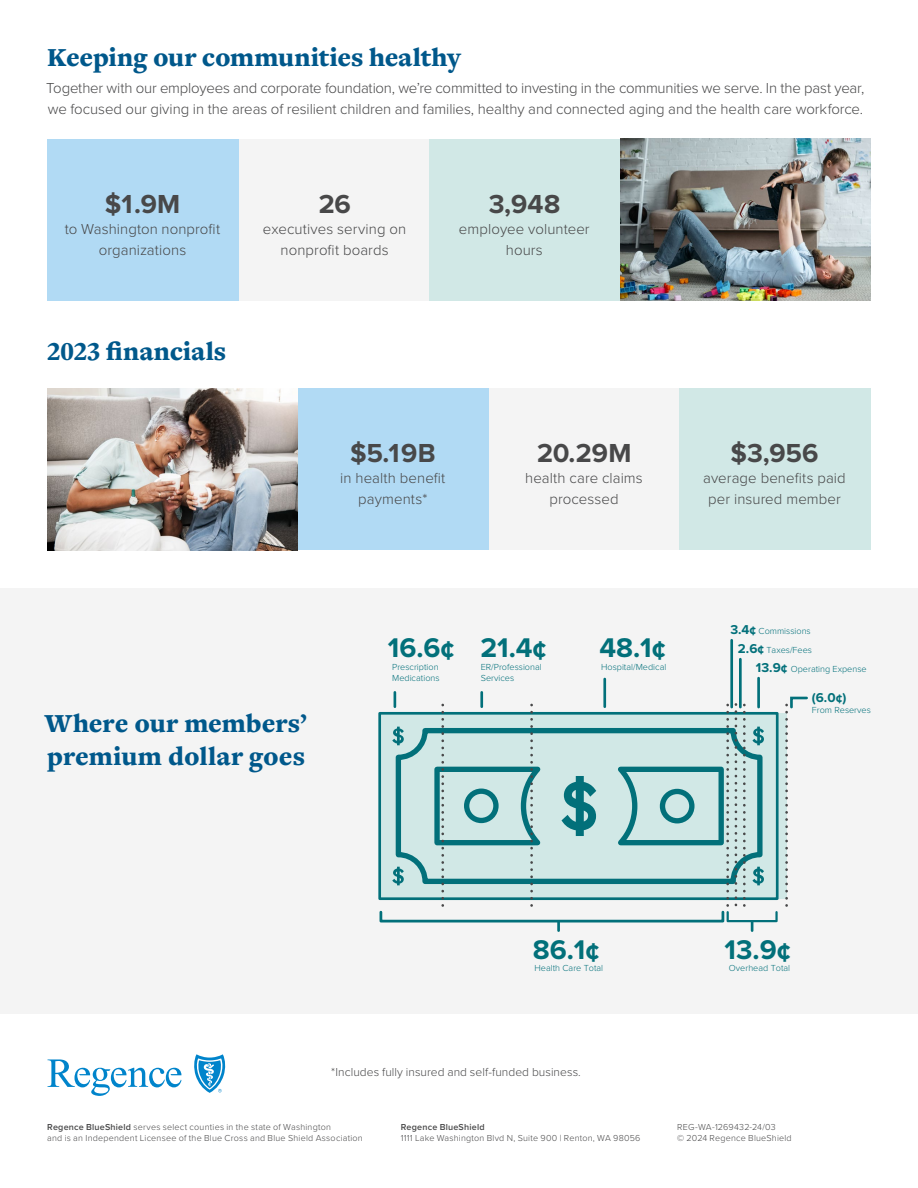
<style>
.page{position:relative;width:918px;height:1188px;background:#fff}
.page>*{position:absolute;margin:0;border:0;box-sizing:border-box;transform-origin:0 0}
.t1{font:700 28.05px "Proxima Nova";color:#02707a}
.t2{font:900 27px/33px "Freight Text Pro";color:#00588b}
.t3{font:700 27px "Proxima Nova";letter-spacing:-.015em;color:#484849}
.t4{font:300 15px/21px "Proxima Nova";letter-spacing:-.005em;color:#484849;text-align:center}
.t5{font:700 13.35px "Proxima Nova";color:#02707a}
.t6{font:300 12px "Proxima Nova";letter-spacing:.005em;color:#484849}
.t7{font:300 9.15px/10.9px "Proxima Nova";color:#02707a}
.t8{font:300 9px/10.5px "Proxima Nova";letter-spacing:.025em;color:#484849}
.t9{font:600 9px "Proxima Nova";letter-spacing:.025em;color:#484849}
.s1{font-weight:700;font-size:13.35px}
.s2{font-weight:600}
</style>
<div class="page">
<div style="left:238px;top:139px;width:191px;height:162px;background:#f4f4f4"></div>
<div style="left:488px;top:388px;width:192px;height:162px;background:#f4f4f4"></div>
<div style="left:429px;top:139px;width:191px;height:162px;background:#d1e8e6"></div>
<div style="left:47px;top:139px;width:191px;height:162px;background:#b1daf4"></div>
<div style="left:297px;top:388px;width:191px;height:162px;background:#b1daf4"></div>
<img style="left:620px;top:139px;width:251px;height:162px">
<img style="left:47px;top:388px;width:250px;height:162px">
<div style="left:680px;top:388px;width:191px;height:162px;background:#d1e8e6"></div>
<div style="left:0;top:588px;width:918px;height:426px;background:#f4f4f4"></div>
<svg style="left:380px;top:713px;width:397px;height:186px;background:#aed3d3"></svg>
<svg style="left:752px;top:727px;width:12px;height:18px"></svg>
<svg style="left:752px;top:867px;width:12px;height:18px"></svg>
<hr style="left:603px;top:679px;width:3px;height:28px;background:#02707a">
<svg style="left:735px;top:704px;width:2px;height:203px"></svg>
<svg style="left:743px;top:705px;width:3px;height:202px"></svg>
<hr style="left:757px;top:678px;width:3px;height:29px;background:#02707a">
<svg style="left:785px;top:696px;width:23px;height:211px"></svg>
<svg style="left:378px;top:692px;width:351px;height:239px"></svg>
<div style="left:727px;top:911px;width:51px;height:11px;border:2px solid #02707a"></div>
<svg style="left:751px;top:922px;width:2px;height:9px"></svg>
<hr style="left:739px;top:659px;width:3px;height:48px;background:#02707a">
<hr style="left:730px;top:640px;width:3px;height:67px;background:#02707a">
<div style="left:464px;top:789px;width:35px;height:34px;border:5px solid #02707a;border-radius:50%"></div>
<div style="left:660px;top:789px;width:35px;height:34px;border:5px solid #02707a;border-radius:50%"></div>
<svg style="left:194px;top:1054px;width:32px;height:39px"></svg>
<svg style="left:48px;top:1059px;width:133px;height:37px"></svg>
<h2 class="t2" style="left:47px;top:40px;width:415px">Keeping our communities healthy</h2>
<p class="t4" style="left:46px;top:77px;width:820px;text-align:left">Together with our employees and corporate foundation, we’re committed to investing in the communities we serve. In the past year, we focused our giving in the areas of resilient children and families, healthy and connected aging and the health care workforce.</p>
<h2 class="t3" style="left:105px;top:183px;width:77px">$1.9M</h2>
<p class="t4" style="left:65px;top:217px;width:157px">to Washington nonprofit organizations</p>
<h2 class="t2" style="left:47px;top:334px;width:181px">2023 financials</h2>
<h2 class="t3" style="left:318px;top:183px;width:34px">26</h2>
<p class="t4" style="left:263px;top:217px;width:145px">executives serving on nonprofit boards</p>
<h2 class="t3" style="left:488px;top:183px;width:74px">3,948</h2>
<p class="t4" style="left:459px;top:217px;width:132px">employee volunteer hours</p>
<h2 class="t3" style="left:350px;top:433px;width:87px">$5.19B</h2>
<p class="t4" style="left:340px;top:467px;width:107px">in health benefit payments*</p>
<h2 class="t3" style="left:537px;top:433px;width:97px">20.29M</h2>
<p class="t4" style="left:525px;top:467px;width:119px">health care claims processed</p>
<h2 class="t3" style="left:731px;top:433px;width:90px">$3,956</h2>
<p class="t4" style="left:703px;top:467px;width:144px">average benefits paid per insured member</p>
<h2 class="t2" style="left:45px;top:706px;width:264px">Where our members’ premium dollar goes</h2>
<h1 class="t1" style="left:388px;top:627px;width:68px">16.6¢</h1>
<p class="t7" style="left:392px;top:661px;width:49px">Prescription<br>Medications</p>
<h1 class="t1" style="left:480px;top:627px;width:68px">21.4¢</h1>
<p class="t7" style="left:481px;top:661px;width:62px">ER/Professional<br>Services</p>
<h1 class="t1" style="left:599px;top:627px;width:68px">48.1¢</h1>
<p class="t7" style="left:601px;top:661px;width:67px">Hospital/Medical</p>
<p class="t7" style="left:730px;top:621px;width:83px;line-height:19px;text-align:right"><span class="s1">3.4¢</span> Commissions<br><span class="s1">2.6¢</span> Taxes/Fees</p>
<p class="t7" style="left:756px;top:663px;width:112px"><span class="s1">13.9¢</span> Operating Expense</p>
<p class="t5" style="left:812px;top:688px;width:36px">(6.0¢)</p>
<p class="t7" style="left:812px;top:704px;width:60px">From Reserves</p>
<h1 class="t1" style="left:533px;top:929px;width:68px">86.1¢</h1>
<p class="t7" style="left:535px;top:962px;width:70px">Health Care Total</p>
<h1 class="t1" style="left:725px;top:929px;width:68px">13.9¢</h1>
<p class="t7" style="left:729px;top:962px;width:63px">Overhead Total</p>
<p class="t6" style="left:331px;top:1063px;width:251px">*Includes fully insured and self-funded business.</p>
<p class="t8" style="left:47px;top:1122px;width:317px"><span class="s2">Regence BlueShield</span> serves select counties in the state of Washington<br>and is an Independent Licensee of the Blue Cross and Blue Shield Association</p>
<p class="t9" style="left:401px;top:1121px;width:85px">Regence BlueShield</p>
<p class="t8" style="left:401px;top:1132px;width:241px">1111 Lake Washington Blvd N, Suite 900 | Renton, WA 98056</p>
<p class="t8" style="left:677px;top:1122px;width:116px">REG-WA-1269432-24/03<br>© 2024 Regence BlueShield</p>
</div>
